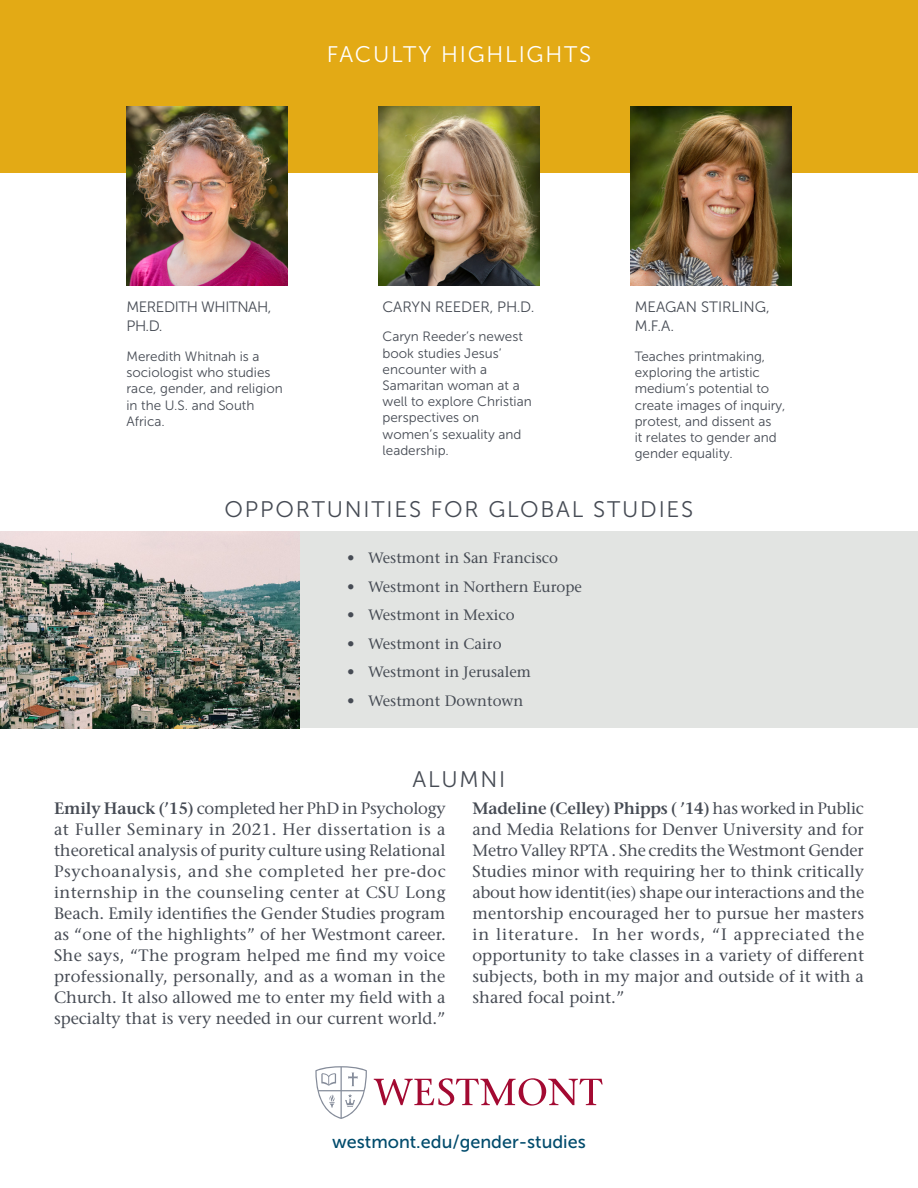
<style>
.page{position:relative;width:918px;height:1188px;background:#fff}
.page>*{position:absolute;margin:0;border:0;box-sizing:border-box;transform-origin:0 0}
.t1{font:22.5px "Museo Sans 300";letter-spacing:.08em;color:#464b54}
.t2{font:22.5px "Museo Sans 300";letter-spacing:.08em;color:#fff}
.t3{font:18px "Museo Sans 500";color:#004b6c}
.t4{font:500 16.5px/21px "Stone Serif Std";color:#464b54;text-align:justify}
.t5{font:500 15px "Stone Serif Std";color:#464b54}
.museo_sans{font:15px/19.5px "Museo Sans 300";letter-spacing:-.01em;color:#464b54}
.museo_sans-2{font:15px/19.5px "Museo Sans 300";letter-spacing:-.03em;color:#464b54}
.museo_sans-3{font:13.5px/16.2px "Museo Sans 300";color:#464b54}
.s1{font-weight:600}
</style>
<div class="page">
<div style="left:0;top:0;width:918px;height:173px;background:#e3aa15"></div>
<img style="left:127px;top:106px;width:160px;height:180px">
<img style="left:379px;top:106px;width:160px;height:180px">
<img style="left:631px;top:106px;width:160px;height:180px">
<div style="left:259px;top:532px;width:659px;height:196px;background:#e2e4e2"></div>
<img style="left:0;top:532px;width:299px;height:196px">
<svg style="left:374px;top:1078px;width:229px;height:28px"></svg>
<svg style="left:315px;top:1066px;width:52px;height:53px"></svg>
<p class="t2" style="left:327px;top:43px;width:266px">FACULTY HIGHLIGHTS</p>
<p class="museo_sans-2" style="left:127px;top:297px;width:146px">MEREDITH WHITNAH,<br>PH.D.</p>
<p class="museo_sans-3" style="left:127px;top:348px;width:158px">Meredith Whitnah is a sociologist who studies race, gender, and religion in the U.S. and South<br>Africa.</p>
<p class="museo_sans" style="left:383px;top:297px;width:153px">CARYN REEDER, PH.D.</p>
<p class="museo_sans-3" style="left:383px;top:329px;width:151px">Caryn Reeder’s newest book studies Jesus’ encounter with a<br>Samaritan woman at a well to explore Christian perspectives on women’s sexuality and leadership.</p>
<p class="museo_sans" style="left:635px;top:297px;width:137px">MEAGAN STIRLING,<br>M.F.A.</p>
<p class="museo_sans-3" style="left:635px;top:348px;width:152px">Teaches printmaking, exploring the artistic medium’s potential to create images of inquiry, protest, and dissent as<br>it relates to gender and gender equality.</p>
<p class="t1" style="left:225px;top:497px;width:470px">OPPORTUNITIES FOR GLOBAL STUDIES</p>
<p class="t5" style="left:347px;top:549px;width:212px">• Westmont in San Francisco</p>
<p class="t5" style="left:347px;top:578px;width:236px">• Westmont in Northern Europe</p>
<p class="t5" style="left:347px;top:606px;width:169px">• Westmont in Mexico</p>
<p class="t5" style="left:347px;top:635px;width:156px">• Westmont in Cairo</p>
<p class="t5" style="left:347px;top:663px;width:186px">• Westmont in Jerusalem</p>
<p class="t5" style="left:347px;top:692px;width:178px">• Westmont Downtown</p>
<p class="t1" style="left:413px;top:767px;width:94px">ALUMNI</p>
<p class="t4" style="left:54px;top:798px;width:393px"><span class="s1">Emily Hauck (’15)</span> completed her PhD in Psychology at Fuller Seminary in 2021. Her dissertation is a theoretical analysis of purity culture using Relational Psychoanalysis, and she completed her pre-doc internship in the counseling center at CSU Long Beach. Emily identifies the Gender Studies program as “one of the highlights” of her Westmont career.<br>She says, “The program helped me find my voice professionally, personally, and as a woman in the Church. It also allowed me to enter my field with a specialty that is very needed in our current world.”</p>
<p class="t4" style="left:472px;top:798px;width:393px"><span class="s1">Madeline (Celley) Phipps ( ’14)</span> has worked in Public and Media Relations for Denver University and for Metro Valley RPTA . She credits the Westmont Gender Studies minor with requiring her to think critically about how identit(ies) shape our interactions and the mentorship encouraged her to pursue her masters in literature. In her words, “I appreciated the opportunity to take classes in a variety of different subjects, both in my major and outside of it with a shared focal point.”</p>
<p class="t3" style="left:332px;top:1131px;width:255px">westmont.edu/gender-studies</p>
</div>
